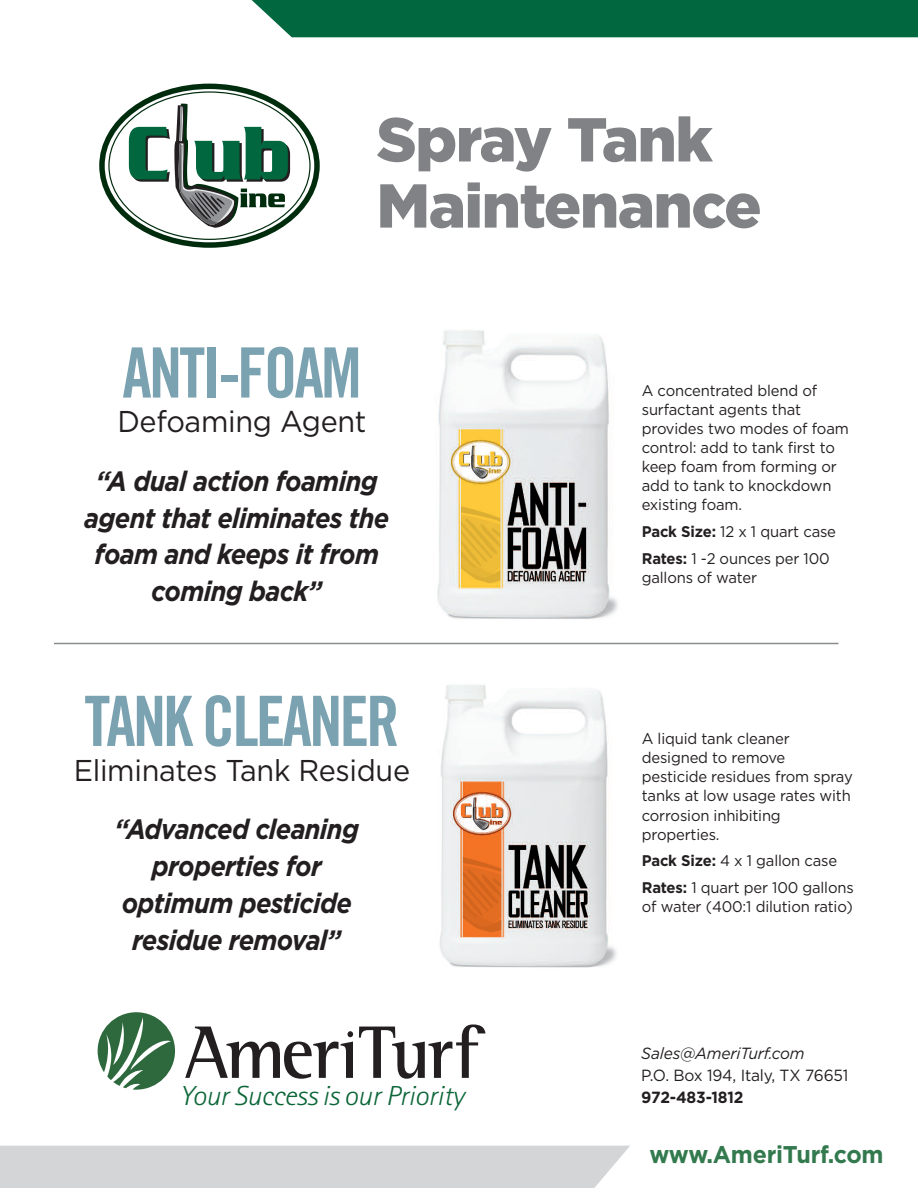
<style>
.page{position:relative;width:918px;height:1188px;background:#fff}
.page>*{position:absolute;margin:0;border:0;box-sizing:border-box;transform-origin:0 0}
.t1{font:69.45px "Trade Gothic LT Bold Cond Twenty";letter-spacing:-.045em;color:#7aa2b1;scale:.96 1}
.t2{font:900 61.8px/66.2px "Gotham";letter-spacing:-.02em;color:#808285}
.t3{font:30px "Gotham";letter-spacing:-.01em;color:#231f20;scale:.96 1}
.t4{font:italic 700 27.9px/36.8px "Gotham";letter-spacing:-.025em;color:#231f20;text-align:center;scale:.91 1}
.t5{font:italic 300 27.6px "Rotis Sans Serif";letter-spacing:-.01em;color:#0c6638;scale:1.06 1}
.t6{font:700 24.15px "Gotham";letter-spacing:-.01em;color:#33794e;scale:.96 1}
.t7{font:16.2px "Gotham";letter-spacing:-.01em;color:#231f20;scale:.96 1}
.t8{font:italic 16.2px "Gotham";letter-spacing:-.01em;color:#231f20;scale:.96 1}
.t9{font:700 16.2px "Gotham";letter-spacing:-.01em;color:#231f20;scale:.96 1}
.t10{font:15.45px/19px "Gotham";letter-spacing:-.01em;color:#231f20;scale:.96 1}
.s1{font-weight:700}
</style>
<div class="page">
<img style="left:440px;top:685px;width:177px;height:283px">
<img style="left:406px;top:330px;width:236px;height:313px">
<div style="left:0;top:1146px;width:630px;height:42px;background:#d4d5d7"></div>
<div style="left:252px;top:0;width:666px;height:37px;background:#00673e"></div>
<svg style="left:185px;top:1027px;width:168px;height:52px"></svg>
<svg style="left:359px;top:1024px;width:126px;height:55px"></svg>
<svg style="left:98px;top:1012px;width:77px;height:78px"></svg>
<hr style="left:54px;top:643px;width:784px;height:1px;background:#8a8c8f">
<svg style="left:99px;top:84px;width:221px;height:164px"></svg>
<h2 class="t2" style="left:376px;top:105px;width:387px">Spray Tank<br>Maintenance</h2>
<h1 class="t1" style="left:122px;top:331px;width:251px">ANTI-FOAM</h1>
<h3 class="t3" style="left:117px;top:405px;width:261px">Defoaming Agent</h3>
<h3 class="t4" style="left:84px;top:462px;width:337px">“A dual action foaming agent that eliminates the foam and keeps it from coming back”</h3>
<h1 class="t1" style="left:84px;top:679px;width:330px">TANK CLEANER</h1>
<h3 class="t3" style="left:74px;top:753px;width:352px">Eliminates Tank Residue</h3>
<h3 class="t4" style="left:115px;top:811px;width:270px">“Advanced cleaning properties for optimum pesticide residue removal”</h3>
<h3 class="t5" style="left:179px;top:1080px;width:270px">Your Success is our Priority</h3>
<p class="t10" style="left:642px;top:381px;width:217px">A concentrated blend of surfactant agents that provides two modes of foam control: add to tank first to keep foam from forming or add to tank to knockdown existing foam.</p>
<p class="t10" style="left:642px;top:517px;width:204px;line-height:27.3px"><span class="s1">Pack Size:</span> 12 x 1 quart case<br><span class="s1">Rates:</span> 1 -2 ounces per 100</p>
<p class="t10" style="left:642px;top:567px;width:122px">gallons of water</p>
<p class="t10" style="left:642px;top:729px;width:221px">A liquid tank cleaner designed to remove pesticide residues from spray tanks at low usage rates with corrosion inhibiting properties.</p>
<p class="t10" style="left:642px;top:847px;width:222px;line-height:27.3px"><span class="s1">Pack Size:</span> 4 x 1 gallon case<br><span class="s1">Rates:</span> 1 quart per 100 gallons</p>
<p class="t10" style="left:642px;top:897px;width:221px">of water (400:1 dilution ratio)</p>
<p class="t8" style="left:641px;top:1045px;width:172px">Sales@AmeriTurf.com</p>
<p class="t7" style="left:641px;top:1067px;width:217px">P.O. Box 194, Italy, TX 76651</p>
<p class="t9" style="left:641px;top:1088px;width:108px">972-483-1812</p>
<h3 class="t6" style="left:649px;top:1140px;width:246px">www.AmeriTurf.com</h3>
</div>
